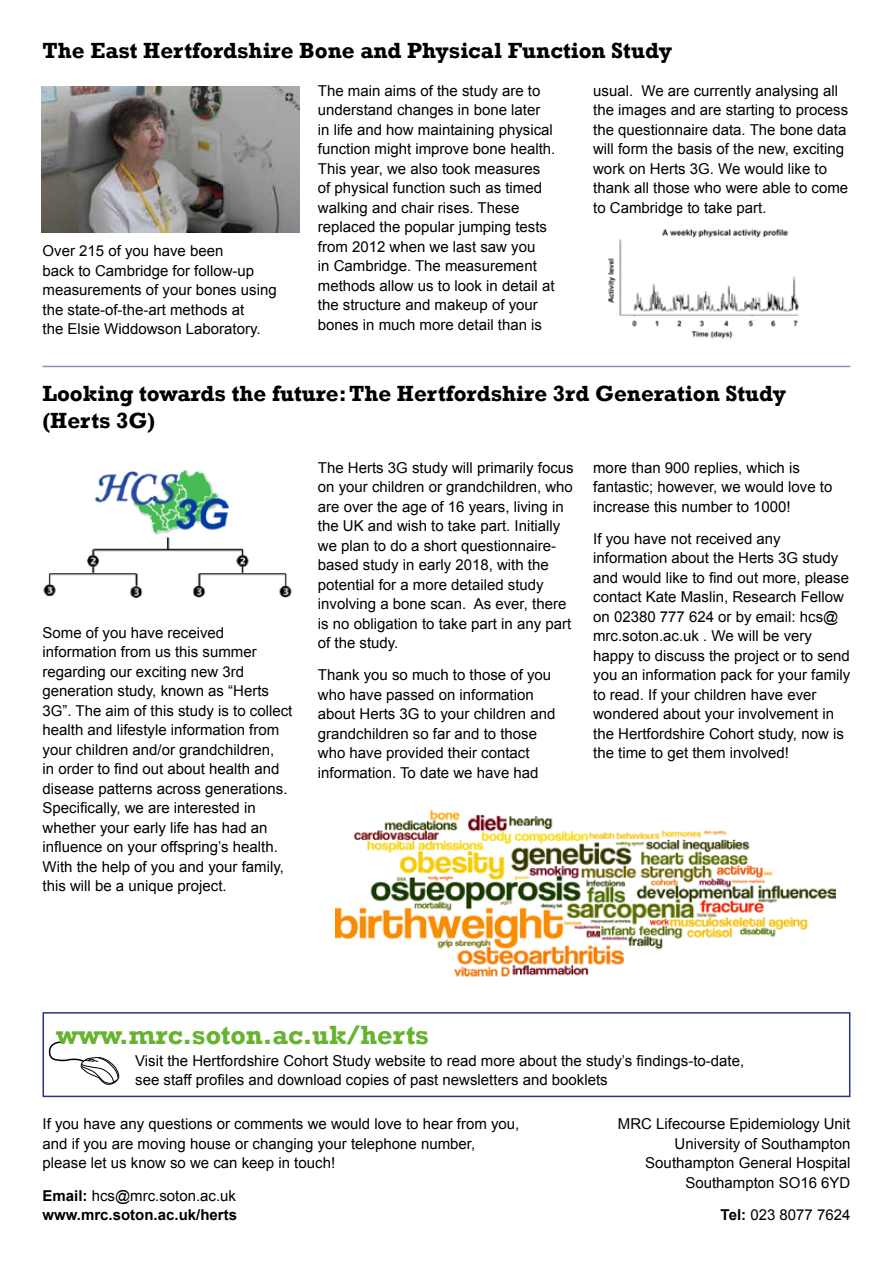
<style>
.page{position:relative;width:893px;height:1263px;background:#fff}
.page>*{position:absolute;margin:0;border:0;box-sizing:border-box;transform-origin:0 0}
.t1{font:700 27px "Rockwell";color:#65b32e}
.t2{font:700 22.5px/27px "Rockwell";color:#000}
.t3{font:15px/19.5px "Arial";color:#000}
.t4{font:700 15px/19.5px "Arial";color:#000}
.s1{font-weight:400}
.s2{font-weight:700}
</style>
<div class="page">
<img style="left:335px;top:809px;width:500px;height:168px">
<img style="left:43px;top:469px;width:249px;height:130px">
<div style="left:43px;top:1012px;width:807px;height:85px;border:2px solid #283583"></div>
<svg style="left:48px;top:1041px;width:72px;height:44px"></svg>
<img style="left:42px;top:86px;width:258px;height:147px">
<hr style="left:43px;top:366px;width:807px;height:1px;background:#918dbe">
<img style="left:607px;top:229px;width:192px;height:110px">
<h2 class="t2" style="left:43px;top:37px;width:631px">The East Hertfordshire Bone and Physical Function Study</h2>
<p class="t3" style="left:43px;top:241px;width:236px">Over 215 of you have been<br>back to Cambridge for follow-up measurements of your bones using the state-of-the-art methods at<br>the Elsie Widdowson Laboratory.</p>
<p class="t3" style="left:318px;top:81px;width:239px">The main aims of the study are to understand changes in bone later in life and how maintaining physical function might improve bone health.<br>This year, we also took measures of physical function such as timed walking and chair rises. These replaced the popular jumping tests from 2012 when we last saw you<br>in Cambridge. The measurement methods allow us to look in detail at the structure and makeup of your bones in much more detail than is</p>
<p class="t3" style="left:593px;top:81px;width:257px">usual. We are currently analysing all the images and are starting to process the questionnaire data. The bone data will form the basis of the new, exciting work on Herts 3G. We would like to thank all those who were able to come to Cambridge to take part.</p>
<h2 class="t2" style="left:43px;top:380px;width:745px">Looking towards the future: The Hertfordshire 3rd Generation Study (Herts 3G)</h2>
<p class="t3" style="left:43px;top:623px;width:251px">Some of you have received information from us this summer regarding our exciting new 3rd generation study, known as “Herts 3G”. The aim of this study is to collect health and lifestyle information from your children and/or grandchildren,<br>in order to find out about health and disease patterns across generations.<br>Specifically, we are interested in whether your early life has had an influence on your offspring’s health.<br>With the help of you and your family, this will be a unique project.</p>
<p class="t3" style="left:318px;top:458px;width:257px">The Herts 3G study will primarily focus on your children or grandchildren, who are over the age of 16 years, living in the UK and wish to take part. Initially we plan to do a short questionnaire&shy;based study in early 2018, with the potential for a more detailed study involving a bone scan. As ever, there is no obligation to take part in any part of the study.</p>
<p class="t3" style="left:318px;top:666px;width:239px">Thank you so much to those of you who have passed on information about Herts 3G to your children and grandchildren so far and to those who have provided their contact information. To date we have had</p>
<p class="t3" style="left:593px;top:458px;width:241px">more than 900 replies, which is fantastic; however, we would love to increase this number to 1000!</p>
<p class="t3" style="left:593px;top:529px;width:259px">If you have not received any information about the Herts 3G study and would like to find out more, please contact Kate Maslin, Research Fellow on 02380 777 624 or by email: hcs@ mrc.soton.ac.uk . We will be very happy to discuss the project or to send you an information pack for your family to read. If your children have ever wondered about your involvement in the Hertfordshire Cohort study, now is the time to get them involved!</p>
<h1 class="t1" style="left:56px;top:1018px;width:374px">www.mrc.soton.ac.uk/herts</h1>
<p class="t3" style="left:135px;top:1051px;width:610px">Visit the Hertfordshire Cohort Study website to read more about the study’s findings-to-date, see staff profiles and download copies of past newsletters and booklets</p>
<p class="t3" style="left:43px;top:1114px;width:478px">If you have any questions or comments we would love to hear from you, and if you are moving house or changing your telephone number, please let us know so we can keep in touch!</p>
<p class="t4" style="left:43px;top:1186px;width:196px">Email: <span class="s1">hcs@mrc.soton.ac.uk </span>www.mrc.soton.ac.uk/herts</p>
<p class="t3" style="left:618px;top:1114px;width:234px;text-align:right">MRC Lifecourse Epidemiology Unit<br>University of Southampton<br>Southampton General Hospital<br>Southampton SO16 6YD</p>
<p class="t3" style="left:721px;top:1205px;width:131px"><span class="s2">Tel:</span> 023 8077 7624</p>
</div>
